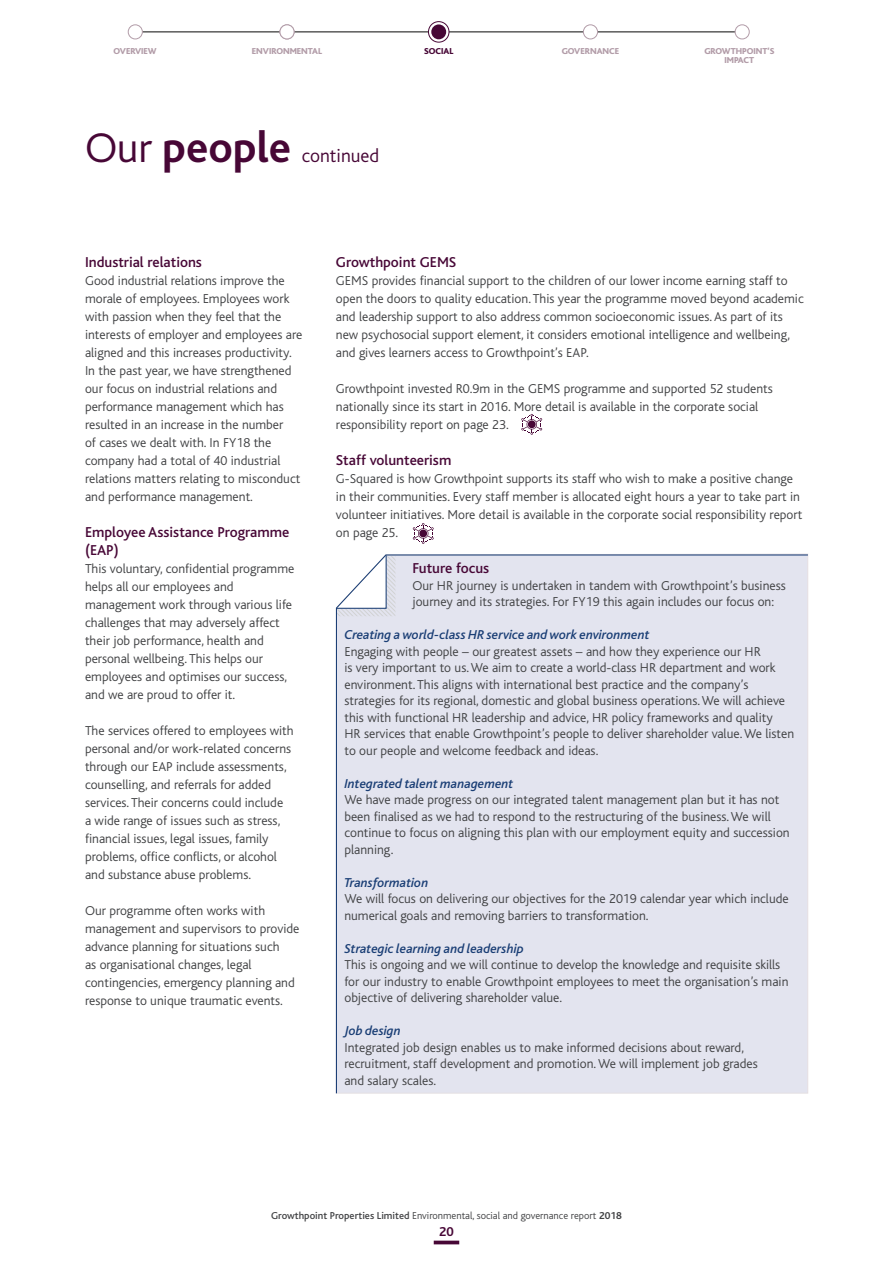
<style>
.page{position:relative;width:893px;height:1263px;background:#fff}
.page>*{position:absolute;margin:0;border:0;box-sizing:border-box;transform-origin:0 0}
.t1{font:700 45px "Bliss";color:#470736}
.t2{font:300 19.5px "Bliss";color:#470736}
.t3{font:500 15px/18px "Bliss";color:#470736}
.t4{font:300 13.5px/18px "Bliss";color:#414244}
.t5{font:italic 500 13.5px "Bliss";color:#1a3e75}
.t6{font:700 13.5px "Bliss";color:#470736}
.t7{font:300 10.5px "Bliss";color:#414244}
.t8{font:800 9px/9px "Bliss";color:#b29ca8;text-align:center}
.t9{font:800 9px "Bliss";color:#470736}
.s1{font-weight:300;font-size:43.5px}
.s2{font-weight:500}
.s3{font-weight:700}
</style>
<div class="page">
<svg style="left:434px;top:1240px;width:25px;height:4px"></svg>
<div style="left:335px;top:554px;width:473px;height:540px;background:#e3e4ef"></div>
<svg style="left:521px;top:414px;width:21px;height:21px"></svg>
<svg style="left:413px;top:523px;width:21px;height:21px"></svg>
<hr style="left:135px;top:32px;width:608px;height:1px;background:#090908">
<div style="left:280px;top:25px;width:14px;height:14px;background:#fff;border-radius:50%"></div>
<div style="left:280px;top:24px;width:14px;height:15px;border:1px solid #b29ca8;border-radius:50%"></div>
<div style="left:128px;top:25px;width:14px;height:14px;background:#fff;border-radius:50%"></div>
<div style="left:128px;top:24px;width:15px;height:15px;border:1px solid #b29ca8;border-radius:50%"></div>
<div style="left:583px;top:25px;width:14px;height:14px;background:#fff;border-radius:50%"></div>
<div style="left:583px;top:24px;width:15px;height:15px;border:1px solid #b29ca8;border-radius:50%"></div>
<div style="left:735px;top:25px;width:14px;height:14px;background:#fff;border-radius:50%"></div>
<div style="left:735px;top:24px;width:15px;height:15px;border:1px solid #b29ca8;border-radius:50%"></div>
<svg style="left:428px;top:22px;width:21px;height:20px"></svg>
<div style="left:431px;top:24px;width:15px;height:15px;background:#470736;border-radius:50%"></div>
<div style="left:428px;top:21px;width:21px;height:22px;border:1px solid #470736;border-radius:50%"></div>
<p class="t8" style="left:113px;top:47px;width:45px">OVERVIEW</p>
<p class="t8" style="left:252px;top:47px;width:72px">ENVIRONMENTAL</p>
<p class="t9" style="left:424px;top:48px;width:31px">SOCIAL</p>
<p class="t8" style="left:562px;top:47px;width:59px">GOVERNANCE</p>
<p class="t8" style="left:704px;top:47px;width:71px">GROWTHPOINT’S<br>IMPACT</p>
<h1 class="t1" style="left:85px;top:130px;width:208px"><span class="s1">Our</span> people</h1>
<h2 class="t2" style="left:302px;top:146px;width:79px">continued</h2>
<p class="t3" style="left:85px;top:254px;width:118px">Industrial relations</p>
<p class="t4" style="left:85px;top:272px;width:219px">Good industrial relations improve the morale of employees. Employees work with passion when they feel that the interests of employer and employees are aligned and this increases productivity.<br>In the past year, we have strengthened our focus on industrial relations and performance management which has resulted in an increase in the number<br>of cases we dealt with. In FY18 the company had a total of 40 industrial relations matters relating to misconduct and performance management.</p>
<p class="t3" style="left:85px;top:524px;width:206px">Employee Assistance Programme (EAP)</p>
<p class="t4" style="left:85px;top:560px;width:211px">This voluntary, confidential programme helps all our employees and management work through various life challenges that may adversely affect their job performance, health and personal wellbeing. This helps our employees and optimises our success, and we are proud to offer it.</p>
<p class="t4" style="left:85px;top:722px;width:210px">The services offered to employees with personal and/or work-related concerns through our EAP include assessments, counselling, and referrals for added services. Their concerns could include<br>a wide range of issues such as stress, financial issues, legal issues, family problems, office conflicts, or alcohol and substance abuse problems.</p>
<p class="t4" style="left:85px;top:901px;width:216px">Our programme often works with management and supervisors to provide advance planning for situations such<br>as organisational changes, legal contingencies, emergency planning and response to unique traumatic events.</p>
<p class="t3" style="left:336px;top:254px;width:122px">Growthpoint GEMS</p>
<p class="t4" style="left:336px;top:272px;width:469px">GEMS provides financial support to the children of our lower income earning staff to open the doors to quality education. This year the programme moved beyond academic and leadership support to also address common socioeconomic issues. As part of its new psychosocial support element, it considers emotional intelligence and wellbeing, and gives learners access to Growthpoint’s EAP.</p>
<p class="t4" style="left:336px;top:380px;width:438px">Growthpoint invested R0.9m in the GEMS programme and supported 52 students nationally since its start in 2016. More detail is available in the corporate social responsibility report on page 23.</p>
<p class="t3" style="left:336px;top:452px;width:117px">Staff volunteerism</p>
<p class="t4" style="left:336px;top:470px;width:468px">G-Squared is how Growthpoint supports its staff who wish to make a positive change in their communities. Every staff member is allocated eight hours a year to take part in volunteer initiatives. More detail is available in the corporate social responsibility report on page 25.</p>
<p class="t3" style="left:412px;top:560px;width:78px">Future focus</p>
<p class="t4" style="left:412px;top:577px;width:375px;line-height:16.5px">Our HR journey is undertaken in tandem with Growthpoint’s business journey and its strategies. For FY19 this again includes our focus on:</p>
<p class="t5" style="left:344px;top:629px;width:307px">Creating a world-class HR service and work environment</p>
<p class="t4" style="left:344px;top:643px;width:451px;line-height:16.5px">Engaging with people – our greatest assets – and how they experience our HR<br>is very important to us. We aim to create a world-class HR department and work environment. This aligns with international best practice and the company’s strategies for its regional, domestic and global business operations. We will achieve this with functional HR leadership and advice, HR policy frameworks and quality<br>HR services that enable Growthpoint’s people to deliver shareholder value. We listen to our people and welcome feedback and ideas.</p>
<p class="t5" style="left:344px;top:778px;width:170px">Integrated talent management</p>
<p class="t4" style="left:344px;top:792px;width:447px;line-height:16.5px">We have made progress on our integrated talent management plan but it has not been finalised as we had to respond to the restructuring of the business. We will continue to focus on aligning this plan with our employment equity and succession planning.</p>
<p class="t5" style="left:344px;top:877px;width:86px">Transformation</p>
<p class="t4" style="left:344px;top:891px;width:446px;line-height:16.5px">We will focus on delivering our objectives for the 2019 calendar year which include numerical goals and removing barriers to transformation.</p>
<p class="t5" style="left:344px;top:943px;width:181px">Strategic learning and leadership</p>
<p class="t4" style="left:344px;top:957px;width:446px;line-height:16.5px">This is ongoing and we will continue to develop the knowledge and requisite skills for our industry to enable Growthpoint employees to meet the organisation’s main objective of delivering shareholder value.</p>
<p class="t5" style="left:344px;top:1025px;width:58px">Job design</p>
<p class="t4" style="left:344px;top:1039px;width:415px;line-height:16.5px">Integrated job design enables us to make informed decisions about reward, recruitment, staff development and promotion. We will implement job grades and salary scales.</p>
<p class="t7" style="left:271px;top:1210px;width:352px"><span class="s2">Growthpoint Properties Limited</span> Environmental, social and governance report <span class="s3">2018</span></p>
<p class="t6" style="left:439px;top:1227px;width:16px">20</p>
</div>
